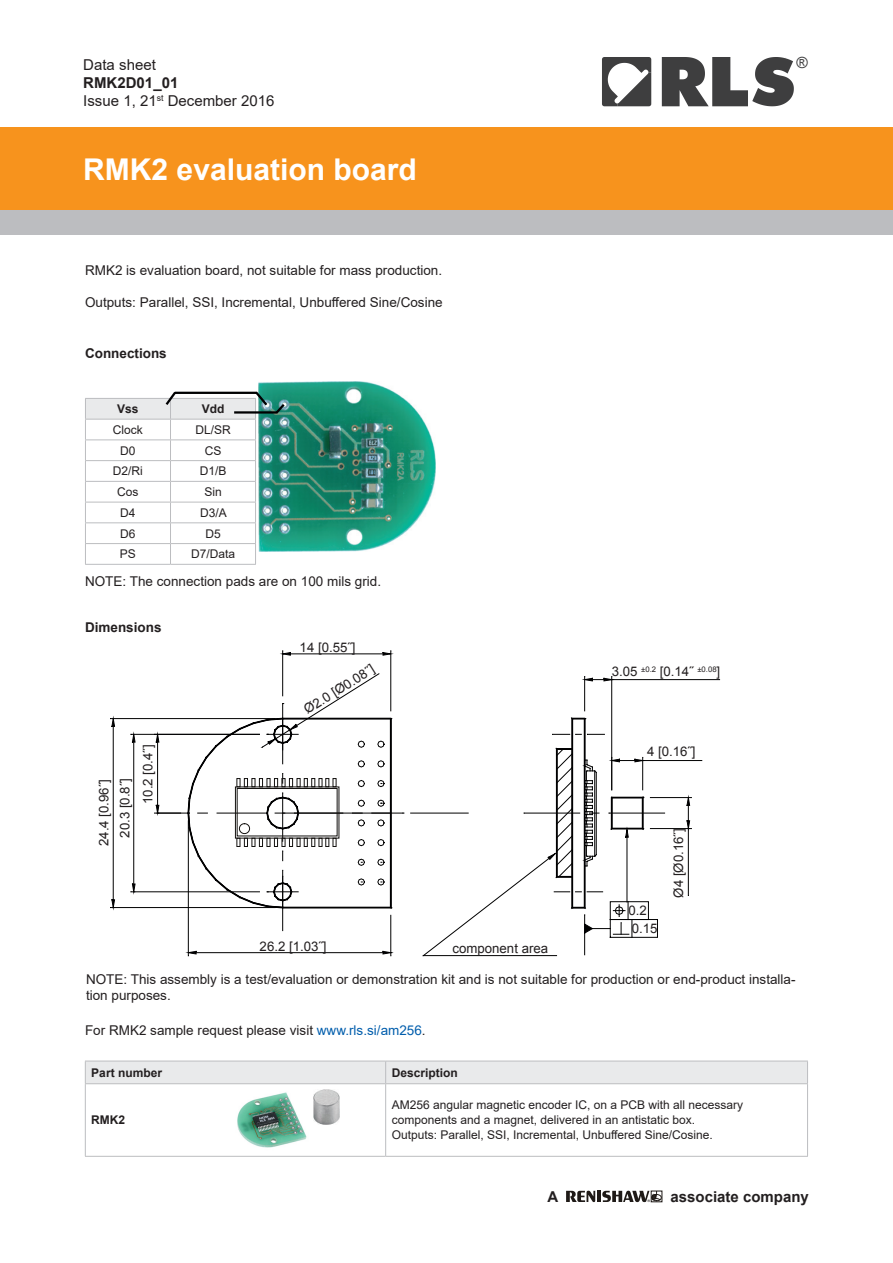
<style>
.page{position:relative;width:893px;height:1263px;background:#fff}
.page>*{position:absolute;margin:0;border:0;box-sizing:border-box;transform-origin:0 0}
.t1{font:700 30px "Arial";color:#fff}
.t2{font:15.45px "Arial";color:#3e3e3f}
.t3{font:15px "Arial";color:#231f20}
.t4{font:700 15px "Arial";color:#231f20}
.t5{font:13.5px/16.2px "Arial";color:#231f20}
.t6{font:700 13.5px "Arial";color:#231f20}
.t7{font:13.2px/21px "Arial";color:#231f20;text-align:right}
.t8{font:12px/15px "Arial";color:#231f20}
.t9{font:700 12px "Arial";color:#231f20}
.s1{color:#015dac}
</style>
<div class="page">
<div style="left:0;top:128px;width:893px;height:83px;background:#f7931d"></div>
<div style="left:0;top:211px;width:893px;height:24px;background:#bcbdc0"></div>
<svg style="left:662px;top:57px;width:132px;height:49px"></svg>
<svg style="left:602px;top:57px;width:49px;height:49px"></svg>
<svg style="left:566px;top:1191px;width:29px;height:11px"></svg>
<hr style="left:597px;top:1191px;width:4px;height:11px;background:#1f1a17">
<svg style="left:602px;top:1191px;width:60px;height:11px"></svg>
<hr style="left:85px;top:564px;width:85px;height:1px;background:#bcbdc0">
<hr style="left:170px;top:564px;width:86px;height:1px;background:#bcbdc0">
<img style="left:258px;top:382px;width:177px;height:169px">
<svg style="left:85px;top:389px;width:202px;height:175px"></svg>
<hr style="left:609px;top:813px;width:56px;height:1px;background:#000001">
<hr style="left:282px;top:870px;width:1px;height:60px;background:#000001">
<hr style="left:157px;top:813px;width:31px;height:1px;background:#000001">
<hr style="left:372px;top:813px;width:31px;height:1px;background:#000001">
<hr style="left:110px;top:718px;width:165px;height:1px;background:#000001">
<hr style="left:110px;top:907px;width:165px;height:1px;background:#000001">
<hr style="left:113px;top:726px;width:1px;height:174px;background:#000001">
<svg style="left:112px;top:718px;width:3px;height:8px"></svg>
<svg style="left:112px;top:900px;width:3px;height:7px"></svg>
<hr style="left:131px;top:734px;width:128px;height:1px;background:#000001">
<hr style="left:131px;top:891px;width:128px;height:1px;background:#000001">
<hr style="left:133px;top:742px;width:1px;height:142px;background:#000001">
<svg style="left:132px;top:734px;width:3px;height:8px"></svg>
<svg style="left:132px;top:884px;width:3px;height:8px"></svg>
<hr style="left:157px;top:742px;width:1px;height:63px;background:#000001">
<svg style="left:156px;top:735px;width:3px;height:7px"></svg>
<svg style="left:154px;top:805px;width:27px;height:9px"></svg>
<hr style="left:390px;top:651px;width:1px;height:60px;background:#000001">
<hr style="left:282px;top:651px;width:1px;height:45px;background:#000001">
<hr style="left:290px;top:654px;width:93px;height:1px;background:#000001">
<svg style="left:383px;top:652px;width:8px;height:3px"></svg>
<svg style="left:283px;top:652px;width:7px;height:3px"></svg>
<hr style="left:411px;top:813px;width:57px;height:1px;background:#000001">
<hr style="left:188px;top:821px;width:1px;height:135px;background:#000001">
<hr style="left:390px;top:915px;width:1px;height:41px;background:#000001">
<hr style="left:196px;top:952px;width:187px;height:1px;background:#000001">
<svg style="left:188px;top:951px;width:8px;height:3px"></svg>
<svg style="left:383px;top:951px;width:9px;height:3px"></svg>
<hr style="left:650px;top:797px;width:41px;height:1px;background:#000001">
<hr style="left:650px;top:828px;width:41px;height:1px;background:#000001">
<hr style="left:688px;top:828px;width:1px;height:67px;background:#000001">
<svg style="left:687px;top:797px;width:3px;height:31px"></svg>
<hr style="left:643px;top:760px;width:59px;height:1px;background:#000001">
<hr style="left:584px;top:676px;width:1px;height:35px;background:#000001">
<hr style="left:611px;top:676px;width:1px;height:114px;background:#000001">
<hr style="left:612px;top:679px;width:108px;height:1px;background:#000001">
<svg style="left:584px;top:678px;width:29px;height:3px"></svg>
<svg style="left:423px;top:718px;width:234px;height:238px"></svg>
<hr style="left:627px;top:837px;width:1px;height:65px;background:#000001">
<svg style="left:188px;top:674px;width:204px;height:234px"></svg>
<div style="left:85px;top:1061px;width:723px;height:22px;background:#e9eaeb"></div>
<hr style="left:85px;top:1083px;width:301px;height:1px;background:#bcbdc0">
<hr style="left:85px;top:1084px;width:1px;height:72px;background:#bcbdc0">
<hr style="left:386px;top:1083px;width:422px;height:1px;background:#bcbdc0">
<hr style="left:385px;top:1084px;width:1px;height:72px;background:#bcbdc0">
<hr style="left:807px;top:1084px;width:1px;height:72px;background:#bcbdc0">
<hr style="left:85px;top:1156px;width:301px;height:1px;background:#bcbdc0">
<hr style="left:386px;top:1156px;width:422px;height:1px;background:#bcbdc0">
<img style="left:237px;top:1092px;width:70px;height:56px">
<img style="left:313px;top:1089px;width:26px;height:36px">
<p class="t3" style="left:83px;top:55px;width:74px">Data sheet</p>
<p class="t4" style="left:83px;top:72px;width:97px">RMK2D01_01</p>
<p class="t3" style="left:83px;top:91px;width:193px">Issue 1, 21<sup>st</sup> December 2016</p>
<p class="t1" style="left:83px;top:149px;width:335px">RMK2 evaluation board</p>
<p class="t5" style="left:85px;top:262px;width:359px">RMK2 is evaluation board, not suitable for mass production.</p>
<p class="t5" style="left:85px;top:294px;width:359px">Outputs: Parallel, SSI, Incremental, Unbuffered Sine/Cosine</p>
<p class="t6" style="left:85px;top:344px;width:83px">Connections</p>
<p class="t9" style="left:117px;top:400px;width:23px">Vss</p>
<p class="t9" style="left:202px;top:400px;width:24px">Vdd</p>
<p class="t8" style="left:113px;top:422px;width:31px">Clock</p>
<p class="t8" style="left:195px;top:422px;width:37px">DL/SR</p>
<p class="t8" style="left:120px;top:443px;width:17px">D0</p>
<p class="t8" style="left:205px;top:443px;width:18px">CS</p>
<p class="t8" style="left:113px;top:464px;width:31px">D2/Ri</p>
<p class="t8" style="left:200px;top:464px;width:28px">D1/B</p>
<p class="t8" style="left:117px;top:484px;width:23px">Cos</p>
<p class="t8" style="left:204px;top:484px;width:19px">Sin</p>
<p class="t8" style="left:120px;top:505px;width:17px">D4</p>
<p class="t8" style="left:200px;top:505px;width:28px">D3/A</p>
<p class="t8" style="left:120px;top:526px;width:17px">D6</p>
<p class="t8" style="left:205px;top:526px;width:17px">D5</p>
<p class="t8" style="left:120px;top:546px;width:18px">PS</p>
<p class="t8" style="left:191px;top:546px;width:46px">D7/Data</p>
<p class="t5" style="left:85px;top:573px;width:298px">NOTE: The connection pads are on 100 mils grid.</p>
<p class="t6" style="left:85px;top:617px;width:78px">Dimensions</p>
<p class="t7" style="left:94px;top:846px;width:70px;rotate:-90deg">24.4 [0.96˝]<br>20.3 [0.8˝]</p>
<p class="t7" style="left:138px;top:804px;width:61px;rotate:-90deg">10.2 [0.4˝]</p>
<p class="t7" style="left:300px;top:637px;width:57px">14 [0.55˝]</p>
<p class="t7" style="left:300px;top:701px;width:82px;rotate:-32deg">Ø2.0 [Ø0.08˝]</p>
<p class="t7" style="left:260px;top:936px;width:68px">26.2 [1.03˝]</p>
<p class="t7" style="left:452px;top:938px;width:97px">component area</p>
<p class="t7" style="left:612px;top:661px;width:110px">3.05 <sup>±0.2</sup> [0.14˝ <sup>±0.08</sup>]</p>
<p class="t7" style="left:647px;top:741px;width:50px">4 [0.16˝]</p>
<p class="t7" style="left:629px;top:900px;width:20px">0.2</p>
<p class="t7" style="left:632px;top:918px;width:27px">0.15</p>
<p class="t7" style="left:668px;top:898px;width:71px;rotate:-90deg">Ø4 [Ø0.16˝]</p>
<p class="t2" style="left:796px;top:53px;width:13px">®</p>
<p class="t5" style="left:86px;top:971px;width:711px">NOTE: This assembly is a test/evaluation or demonstration kit and is not suitable for production or end-product installa&shy;tion purposes.</p>
<p class="t5" style="left:85px;top:1022px;width:342px">For RMK2 sample request please visit <span class="s1">www.rls.si/am256</span>.</p>
<p class="t9" style="left:91px;top:1064px;width:72px">Part number</p>
<p class="t9" style="left:392px;top:1064px;width:68px">Description</p>
<p class="t9" style="left:91px;top:1112px;width:35px">RMK2</p>
<p class="t8" style="left:392px;top:1097px;width:353px">AM256 angular magnetic encoder IC, on a PCB with all necessary components and a magnet, delivered in an antistatic box.</p>
<p class="t8" style="left:392px;top:1127px;width:323px">Outputs: Parallel, SSI, Incremental, Unbuffered Sine/Cosine.</p>
<p class="t4" style="left:547px;top:1186px;width:12px">A</p>
<p class="t4" style="left:670px;top:1186px;width:140px">associate company</p>
</div>
